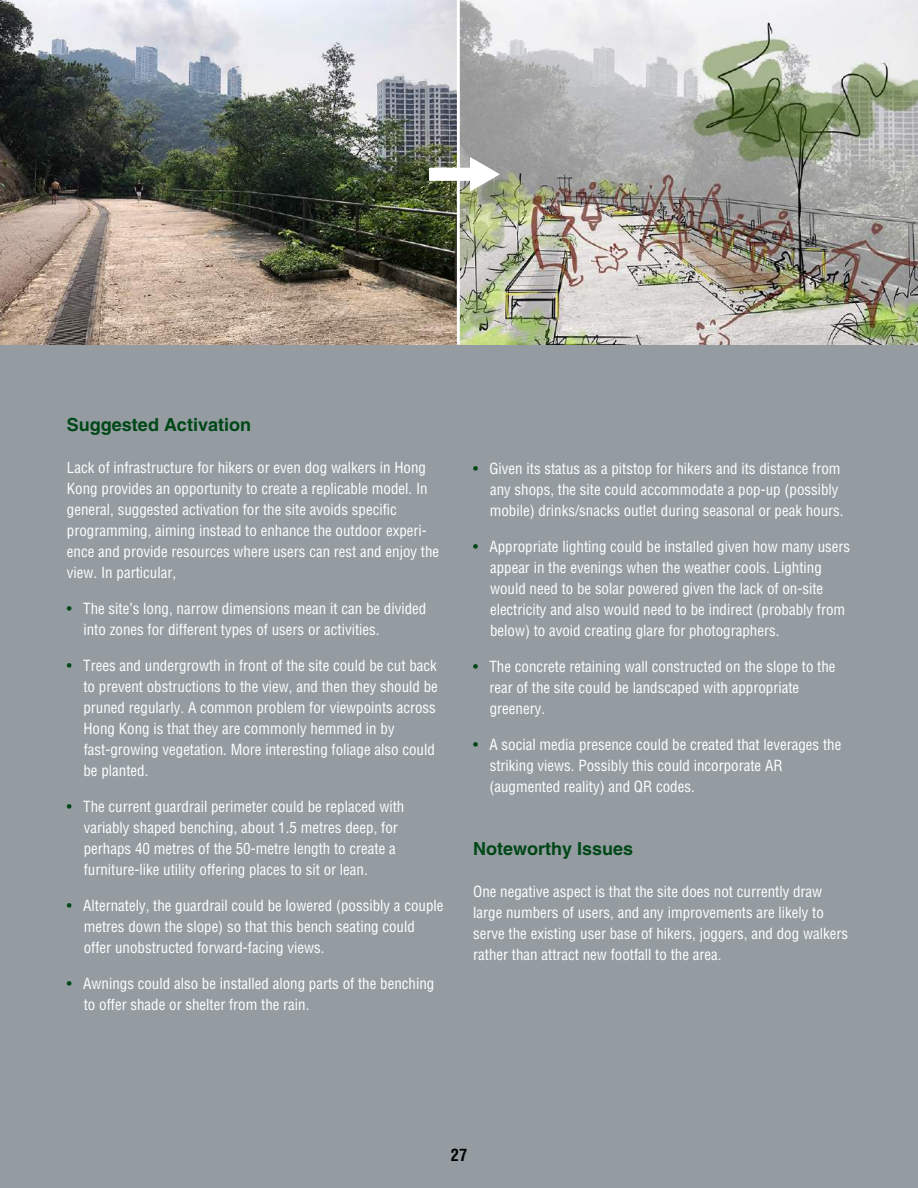
<style>
.page{position:relative;width:918px;height:1188px;background:#949ca1}
.page>*{position:absolute;margin:0;border:0;box-sizing:border-box;transform-origin:0 0}
.t1{font:700 18px "Helvetica LT Std";color:#004717}
.t2{font:700 condensed 16.5px "Helvetica LT Std";color:#000}
.t3{font:condensed 15px/21px "Helvetica LT Std";color:#fff}
.s1{color:#004717}
</style>
<div class="page">
<img style="left:0;top:0;width:918px;height:345px">
<svg style="left:429px;top:157px;width:71px;height:35px;background:#b3b5ab"></svg>
<hr style="left:457px;top:0;width:3px;height:345px;background:#fff">
<p class="t1" style="left:67px;top:414px;width:186px">Suggested Activation</p>
<p class="t3" style="left:67px;top:457px;width:374px">Lack of infrastructure for hikers or even dog walkers in Hong Kong provides an opportunity to create a replicable model. In general, suggested activation for the site avoids specific programming, aiming instead to enhance the outdoor experi&shy;ence and provide resources where users can rest and enjoy the view. In particular,</p>
<p class="t3" style="left:83px;top:598px;width:344px;text-indent:-16px"><span class="s1">•</span> The site’s long, narrow dimensions mean it can be divided into zones for different types of users or activities.</p>
<p class="t3" style="left:83px;top:655px;width:356px;text-indent:-16px"><span class="s1">•</span> Trees and undergrowth in front of the site could be cut back to prevent obstructions to the view, and then they should be pruned regularly. A common problem for viewpoints across Hong Kong is that they are commonly hemmed in by fast-growing vegetation. More interesting foliage also could be planted.</p>
<p class="t3" style="left:84px;top:796px;width:322px;text-indent:-17px"><span class="s1">•</span> The current guardrail perimeter could be replaced with variably shaped benching, about 1.5 metres deep, for perhaps 40 metres of the 50-metre length to create a furniture-like utility offering places to sit or lean.</p>
<p class="t3" style="left:84px;top:895px;width:361px;text-indent:-17px"><span class="s1">•</span> Alternately, the guardrail could be lowered (possibly a couple metres down the slope) so that this bench seating could offer unobstructed forward-facing views.</p>
<p class="t3" style="left:84px;top:973px;width:352px;text-indent:-17px"><span class="s1">•</span> Awnings could also be installed along parts of the benching to offer shade or shelter from the rain.</p>
<p class="t3" style="left:490px;top:458px;width:356px;text-indent:-16px"><span class="s1">•</span> Given its status as a pitstop for hikers and its distance from any shops, the site could accommodate a pop-up (possibly mobile) drinks/snacks outlet during seasonal or peak hours.</p>
<p class="t3" style="left:490px;top:536px;width:362px;text-indent:-17px"><span class="s1">•</span> Appropriate lighting could be installed given how many users appear in the evenings when the weather cools. Lighting would need to be solar powered given the lack of on-site electricity and also would need to be indirect (probably from below) to avoid creating glare for photographers.</p>
<p class="t3" style="left:489px;top:656px;width:348px;text-indent:-16px"><span class="s1">•</span> The concrete retaining wall constructed on the slope to the rear of the site could be landscaped with appropriate greenery.</p>
<p class="t3" style="left:489px;top:734px;width:353px;text-indent:-16px"><span class="s1">•</span> A social media presence could be created that leverages the striking views. Possibly this could incorporate AR (augmented reality) and QR codes.</p>
<p class="t1" style="left:473px;top:838px;width:162px">Noteworthy Issues</p>
<p class="t3" style="left:473px;top:881px;width:376px">One negative aspect is that the site does not currently draw large numbers of users, and any improvements are likely to serve the existing user base of hikers, joggers, and dog walkers rather than attract new footfall to the area.</p>
<p class="t2" style="left:451px;top:1145px;width:18px">27</p>
</div>
